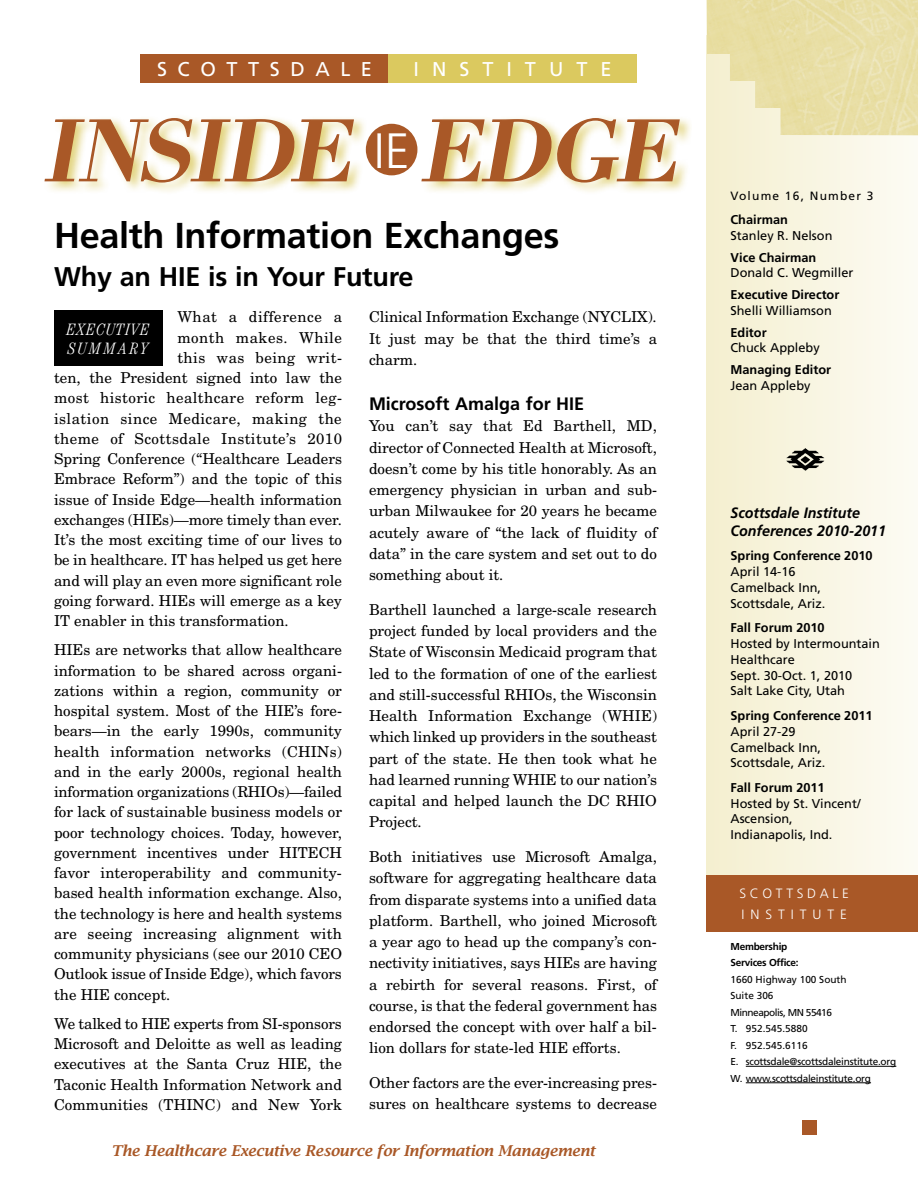
<style>
.page{position:relative;width:918px;height:1188px;background:#fff}
.page>*{position:absolute;margin:0;border:0;box-sizing:border-box;transform-origin:0 0}
.t1{font:italic 700 85.05px "Didot";color:#a95827}
.t2{font:300 49.65px "Frutiger";color:#fff}
.t3{font:700 36px "Frutiger";letter-spacing:-.01em;color:#000}
.t4{font:700 27px "Frutiger";letter-spacing:-.01em;color:#000}
.t5{font:19.95px "Frutiger";letter-spacing:.53em;color:#fff}
.t6{font:19.95px "Frutiger";letter-spacing:.65em;color:#fff}
.t7{font:700 18px "Frutiger";color:#000}
.t8{font:italic 300 condensed 16.5px/19.8px "Century";letter-spacing:.055em;color:#fff}
.t9{font:15px/21.3px "New Century Schlbk";color:#000;text-align:justify}
.t10{font:15px "New Century Schlbk";letter-spacing:.03em;color:#000}
.t11{font:italic 600 15px "Lucida Bright";letter-spacing:-.01em;color:#a95827}
.t12{font:italic 700 15px/18px "Frutiger";color:#000;scale:.95 1}
.t13{font:15px "New Century Schlbk";letter-spacing:.035em;color:#000}
.t14{font:300 13.5px/21px "Frutiger";letter-spacing:.355em;color:#fff}
.t15{font:12.75px/15.8px "Frutiger";color:#000}
.t16{font:700 12.75px "Frutiger";color:#000}
.t17{font:12px "Frutiger";letter-spacing:.1em;color:#000}
.t18{font:10.05px/16.5px "Frutiger";letter-spacing:-.025em;color:#000}
.t19{font:700 10.05px/16.5px "Frutiger";letter-spacing:-.025em;color:#000}
</style>
<div class="page">
<div style="left:706px;top:35px;width:212px;height:872px;background:linear-gradient(to right,#f4efcf,#fcfbf4)"></div>
<div style="left:706px;top:875px;width:212px;height:56px;background:#a95827"></div>
<div style="left:802px;top:1120px;width:15px;height:15px;background:#a95827"></div>
<img style="left:706px;top:0;width:212px;height:135px">
<div style="left:42px;top:114px;width:650px;height:80px;background:#dbc95f;opacity:.8"></div>
<svg style="left:44px;top:117px;width:311px;height:66px"></svg>
<svg style="left:421px;top:117px;width:260px;height:66px"></svg>
<div style="left:366px;top:124px;width:51px;height:51px;background:#a95827;border-radius:50%"></div>
<div style="left:140px;top:54px;width:249px;height:29px;background:#a95827"></div>
<div style="left:389px;top:54px;width:248px;height:29px;background:#dbc95f"></div>
<hr style="left:746px;top:1066px;width:150px;height:1px;background:#000">
<hr style="left:746px;top:1083px;width:125px;height:1px;background:#000">
<img style="left:785px;top:446px;width:40px;height:31px">
<div style="left:54px;top:310px;width:108px;height:56px;background:#000"></div>
<h3 class="t5" style="left:157px;top:58px;width:216px">SCOTTSDALE</h3>
<h3 class="t6" style="left:414px;top:58px;width:200px">INSTITUTE</h3>
<h1 class="t1" style="left:42px;top:98px;width:654px">INSIDE EDGE</h1>
<h2 class="t2" style="left:374px;top:122px;width:30px">IE</h2>
<h3 class="t3" style="left:54px;top:214px;width:507px">Health Information Exchanges</h3>
<h3 class="t4" style="left:54px;top:260px;width:361px">Why an HIE is in Your Future</h3>
<p class="t8" style="left:67px;top:319px;width:85px">EXECUTIVE<br>SUMMARY</p>
<p class="t9" style="left:369px;top:306px;width:290px">Clinical Information Exchange (NYCLIX).<br>It just may be that the third time’s a charm.</p>
<p class="t7" style="left:369px;top:393px;width:217px">Microsoft Amalga for HIE</p>
<p class="t9" style="left:369px;top:415px;width:290px">You can’t say that Ed Barthell, MD, director of Connected Health at Microsoft, doesn’t come by his title honorably. As an emergency physician in urban and sub&shy;urban Milwaukee for 20 years he became acutely aware of “the lack of fluidity of data” in the care system and set out to do something about it.</p>
<p class="t9" style="left:369px;top:598px;width:290px">Barthell launched a large-scale research project funded by local providers and the State of Wisconsin Medicaid program that led to the formation of one of the earliest and still-successful RHIOs, the Wisconsin Health Information Exchange (WHIE) which linked up providers in the southeast part of the state. He then took what he had learned running WHIE to our nation’s capital and helped launch the DC RHIO Project.</p>
<p class="t9" style="left:369px;top:846px;width:290px">Both initiatives use Microsoft Amalga, software for aggregating healthcare data from disparate systems into a unified data platform. Barthell, who joined Microsoft a year ago to head up the company’s con&shy;nectivity initiatives, says HIEs are having a rebirth for several reasons. First, of course, is that the federal government has endorsed the concept with over half a bil&shy;lion dollars for state-led HIE efforts.</p>
<p class="t9" style="left:369px;top:1072px;width:290px">Other factors are the ever-increasing pres&shy;sures on healthcare systems to decrease</p>
<p class="t13" style="left:177px;top:308px;width:166px">What a difference a</p>
<p class="t13" style="left:177px;top:328px;width:166px">month makes. While</p>
<p class="t10" style="left:177px;top:348px;width:166px">this was being writ-</p>
<p class="t9" style="left:54px;top:367px;width:289px">ten, the President signed into law the</p>
<p class="t10" style="left:54px;top:389px;width:290px">most historic healthcare reform leg-</p>
<p class="t10" style="left:54px;top:409px;width:289px">islation since Medicare, making the</p>
<p class="t10" style="left:54px;top:429px;width:290px">theme of Scottsdale Institute’s 2010</p>
<p class="t9" style="left:54px;top:448px;width:289px">Spring Conference (“Healthcare Leaders</p>
<p class="t9" style="left:54px;top:468px;width:289px">Embrace Reform”) and the topic of this</p>
<p class="t9" style="left:54px;top:488px;width:290px">issue of Inside Edge—health information</p>
<p class="t9" style="left:54px;top:508px;width:289px">exchanges (HIEs)—more timely than ever.</p>
<p class="t9" style="left:54px;top:529px;width:290px">It’s the most exciting time of our lives to</p>
<p class="t9" style="left:54px;top:549px;width:289px">be in healthcare. IT has helped us get here</p>
<p class="t9" style="left:54px;top:569px;width:289px">and will play an even more significant role</p>
<p class="t9" style="left:54px;top:589px;width:290px">going forward. HIEs will emerge as a key</p>
<p class="t9" style="left:54px;top:610px;width:236px">IT enabler in this transformation.</p>
<p class="t9" style="left:54px;top:639px;width:290px;line-height:20.2px">HIEs are networks that allow healthcare information to be shared across organi&shy;zations within a region, community or hospital system. Most of the HIE’s fore&shy;bears—in the early 1990s, community health information networks (CHINs) and in the early 2000s, regional health information organizations (RHIOs)—failed for lack of sustainable business models or poor technology choices. Today, however, government incentives under HITECH favor interoperability and community&shy;based health information exchange. Also, the technology is here and health systems are seeing increasing alignment with community physicians (see our 2010 CEO Outlook issue of Inside Edge), which favors the HIE concept.</p>
<p class="t9" style="left:54px;top:1013px;width:290px;line-height:20.2px">We talked to HIE experts from SI-sponsors Microsoft and Deloitte as well as leading executives at the Santa Cruz HIE, the Taconic Health Information Network and Communities (THINC) and New York</p>
<p class="t11" style="left:111px;top:1141px;width:486px">The Healthcare Executive Resource for Information Management</p>
<p class="t17" style="left:730px;top:188px;width:145px">Volume 16, Number 3</p>
<p class="t16" style="left:730px;top:212px;width:59px">Chairman</p>
<p class="t15" style="left:730px;top:228px;width:104px">Stanley R. Nelson</p>
<p class="t16" style="left:730px;top:250px;width:87px">Vice Chairman</p>
<p class="t15" style="left:730px;top:265px;width:124px">Donald C. Wegmiller</p>
<p class="t16" style="left:730px;top:287px;width:110px">Executive Director</p>
<p class="t15" style="left:730px;top:303px;width:103px">Shelli Williamson</p>
<p class="t16" style="left:730px;top:325px;width:38px">Editor</p>
<p class="t15" style="left:730px;top:340px;width:91px">Chuck Appleby</p>
<p class="t16" style="left:730px;top:362px;width:102px">Managing Editor</p>
<p class="t15" style="left:730px;top:378px;width:82px">Jean Appleby</p>
<p class="t12" style="left:730px;top:503px;width:165px">Scottsdale Institute<br>Conferences 2010-2011</p>
<p class="t16" style="left:730px;top:548px;width:144px">Spring Conference 2010</p>
<p class="t15" style="left:730px;top:564px;width:96px">April 14-16<br>Camelback Inn,<br>Scottsdale, Ariz.</p>
<p class="t16" style="left:730px;top:620px;width:96px">Fall Forum 2010</p>
<p class="t15" style="left:730px;top:636px;width:151px">Hosted by Intermountain<br>Healthcare<br>Sept. 30-Oct. 1, 2010<br>Salt Lake City, Utah</p>
<p class="t16" style="left:730px;top:708px;width:144px">Spring Conference 2011</p>
<p class="t15" style="left:730px;top:724px;width:96px">April 27-29<br>Camelback Inn,<br>Scottsdale, Ariz.</p>
<p class="t16" style="left:730px;top:780px;width:96px">Fall Forum 2011</p>
<p class="t15" style="left:730px;top:796px;width:132px">Hosted by St. Vincent/<br>Ascension,<br>Indianapolis, Ind.</p>
<p class="t14" style="left:740px;top:882px;width:111px">SCOTTS DALE<br>INS TITUTE</p>
<p class="t19" style="left:730px;top:938px;width:70px">Membership<br>Services Office:</p>
<p class="t18" style="left:730px;top:971px;width:167px">1660 Highway 100 South<br>Suite 306<br>Minneapolis, MN 55416<br>T. 952.545.5880<br>F. 952.545.6116<br>E. scottsdale@scottsdaleinstitute.org<br>W. www.scottsdaleinstitute.org</p>
</div>
